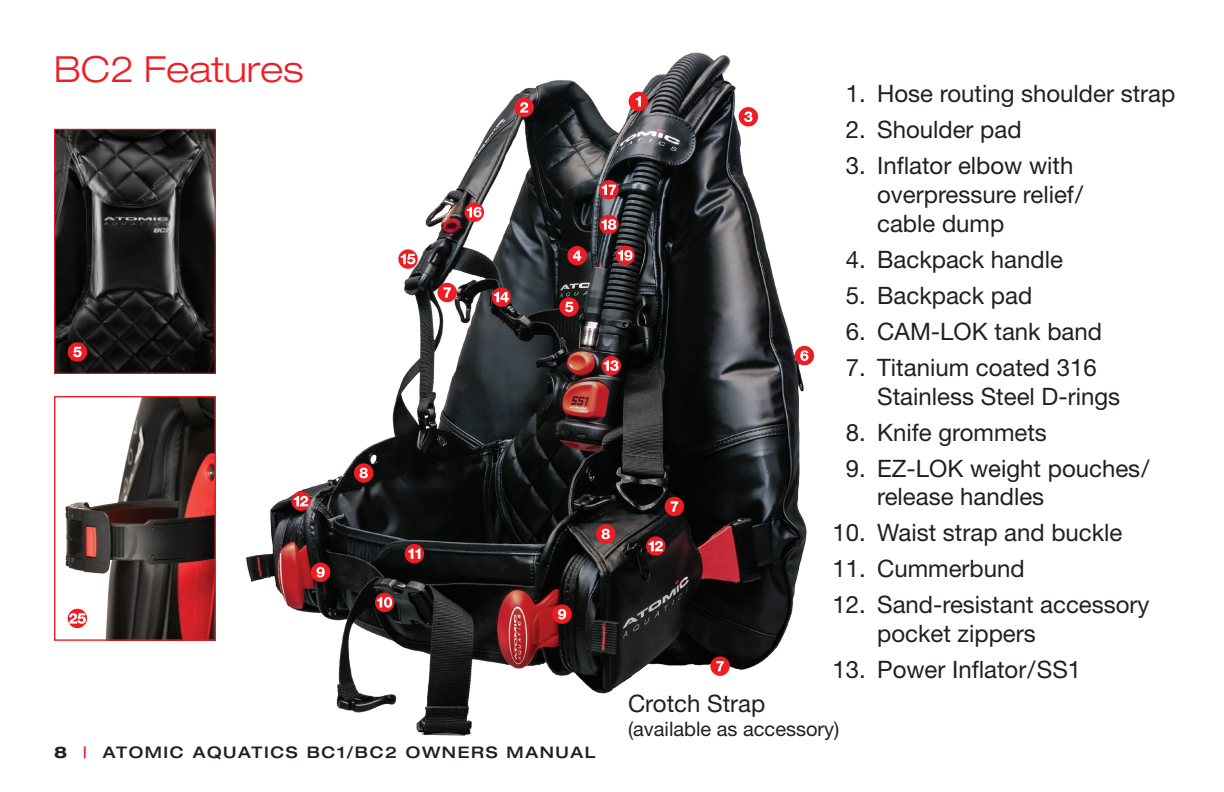
<style>
.page{position:relative;width:1224px;height:792px;background:#fff}
.page>*{position:absolute;margin:0;border:0;box-sizing:border-box;transform-origin:0 0}
.t1{font:300 expanded 36px "Helvetica Neue";color:#ee1d23}
.t2{font:24px/28.8px "Helvetica Neue";color:#231f20}
.t3{font:20px "Helvetica Neue";color:#231f20}
.t4{font:500 expanded 16px "Helvetica Neue";letter-spacing:.1em;color:#231f20}
.s1{font-weight:700}
.s2{color:#ee1d23}
</style>
<div class="page">
<img style="left:56px;top:131px;width:158px;height:241px">
<div style="left:54px;top:129px;width:162px;height:245px;border:1px solid #ee1d23"></div>
<img style="left:65px;top:398px;width:149px;height:241px">
<div style="left:54px;top:396px;width:162px;height:245px;border:1px solid #ee1d23"></div>
<img style="left:246px;top:52px;width:569px;height:684px">
<div style="left:710px;top:656px;width:20px;height:20px;background:#ee1d23;border-radius:50%"></div>
<svg style="left:716px;top:661px;width:8px;height:10px"></svg>
<div style="left:665px;top:497px;width:19px;height:19px;background:#ee1d23;border-radius:50%"></div>
<svg style="left:671px;top:501px;width:7px;height:11px"></svg>
<div style="left:437px;top:283px;width:20px;height:19px;background:#ee1d23;border-radius:50%"></div>
<svg style="left:443px;top:287px;width:8px;height:11px"></svg>
<div style="left:354px;top:463px;width:19px;height:20px;background:#ee1d23;border-radius:50%"></div>
<svg style="left:359px;top:468px;width:9px;height:10px"></svg>
<div style="left:596px;top:524px;width:19px;height:20px;background:#ee1d23;border-radius:50%"></div>
<svg style="left:601px;top:529px;width:9px;height:10px"></svg>
<div style="left:311px;top:562px;width:19px;height:20px;background:#ee1d23;border-radius:50%"></div>
<svg style="left:316px;top:567px;width:9px;height:10px"></svg>
<svg style="left:552px;top:604px;width:20px;height:20px"></svg>
<svg style="left:558px;top:609px;width:8px;height:10px"></svg>
<svg style="left:375px;top:593px;width:19px;height:19px"></svg>
<svg style="left:377px;top:597px;width:15px;height:11px"></svg>
<svg style="left:398px;top:249px;width:20px;height:20px"></svg>
<svg style="left:401px;top:254px;width:14px;height:10px"></svg>
<svg style="left:465px;top:202px;width:19px;height:20px"></svg>
<svg style="left:467px;top:207px;width:15px;height:11px"></svg>
<svg style="left:405px;top:544px;width:19px;height:19px"></svg>
<svg style="left:408px;top:549px;width:12px;height:10px"></svg>
<div style="left:602px;top:356px;width:19px;height:19px;background:#ee1d23;border-radius:50%"></div>
<svg style="left:604px;top:360px;width:15px;height:11px"></svg>
<svg style="left:492px;top:287px;width:19px;height:20px"></svg>
<svg style="left:494px;top:292px;width:15px;height:10px"></svg>
<svg style="left:599px;top:180px;width:20px;height:19px"></svg>
<svg style="left:602px;top:185px;width:14px;height:10px"></svg>
<div style="left:629px;top:92px;width:19px;height:19px;background:#ee1d23;border-radius:50%"></div>
<svg style="left:636px;top:96px;width:5px;height:11px"></svg>
<div style="left:514px;top:98px;width:20px;height:19px;background:#ee1d23;border-radius:50%"></div>
<svg style="left:520px;top:102px;width:8px;height:11px"></svg>
<div style="left:739px;top:107px;width:19px;height:19px;background:#ee1d23;border-radius:50%"></div>
<svg style="left:744px;top:111px;width:9px;height:11px"></svg>
<div style="left:567px;top:246px;width:20px;height:19px;background:#ee1d23;border-radius:50%"></div>
<svg style="left:573px;top:250px;width:8px;height:11px"></svg>
<div style="left:795px;top:346px;width:19px;height:19px;background:#ee1d23;border-radius:50%"></div>
<svg style="left:800px;top:350px;width:9px;height:11px"></svg>
<svg style="left:559px;top:297px;width:20px;height:20px"></svg>
<svg style="left:565px;top:302px;width:8px;height:10px"></svg>
<svg style="left:599px;top:215px;width:20px;height:19px"></svg>
<svg style="left:602px;top:219px;width:14px;height:11px"></svg>
<div style="left:616px;top:246px;width:19px;height:19px;background:#ee1d23;border-radius:50%"></div>
<svg style="left:618px;top:250px;width:15px;height:11px"></svg>
<svg style="left:646px;top:536px;width:20px;height:20px"></svg>
<svg style="left:649px;top:541px;width:14px;height:10px"></svg>
<svg style="left:291px;top:491px;width:20px;height:20px"></svg>
<svg style="left:294px;top:496px;width:14px;height:10px"></svg>
<div style="left:68px;top:342px;width:19px;height:20px;background:#ee1d23;border-radius:50%"></div>
<svg style="left:73px;top:347px;width:9px;height:10px"></svg>
<div style="left:68px;top:609px;width:19px;height:19px;background:#ee1d23;border-radius:50%"></div>
<svg style="left:69px;top:613px;width:17px;height:11px"></svg>
<p class="t1" style="left:54px;top:48px;width:251px">BC2 Features</p>
<p class="t4" style="left:54px;top:743px;width:543px"><span class="s1">8</span> <span class="s2">|</span> ATOMIC AQUATICS BC1/BC2 OWNERS MANUAL</p>
<p class="t2" style="left:846px;top:79px;width:331px">1. Hose routing shoulder strap</p>
<p class="t2" style="left:846px;top:115px;width:177px">2. Shoulder pad</p>
<p class="t2" style="left:846px;top:151px;width:229px">3. Inflator elbow with</p>
<p class="t2" style="left:877px;top:180px;width:208px">overpressure relief/ cable dump</p>
<p class="t2" style="left:846px;top:244px;width:219px">4. Backpack handle</p>
<p class="t2" style="left:846px;top:280px;width:188px">5. Backpack pad</p>
<p class="t2" style="left:846px;top:316px;width:258px">6. CAM-LOK tank band</p>
<p class="t2" style="left:846px;top:352px;width:252px">7. Titanium coated 316</p>
<p class="t2" style="left:877px;top:381px;width:245px">Stainless Steel D-rings</p>
<p class="t2" style="left:846px;top:417px;width:203px">8. Knife grommets</p>
<p class="t2" style="left:846px;top:453px;width:305px">9. EZ-LOK weight pouches/</p>
<p class="t2" style="left:877px;top:482px;width:169px">release handles</p>
<p class="t2" style="left:832px;top:518px;width:292px">10. Waist strap and buckle</p>
<p class="t2" style="left:832px;top:554px;width:194px">11. Cummerbund</p>
<p class="t2" style="left:832px;top:590px;width:319px">12. Sand-resistant accessory</p>
<p class="t2" style="left:877px;top:619px;width:160px">pocket zippers</p>
<p class="t2" style="left:832px;top:655px;width:250px">13. Power Inflator/SS1</p>
<p class="t2" style="left:628px;top:689px;width:139px">Crotch Strap</p>
<p class="t3" style="left:628px;top:717px;width:213px">(available as accessory)</p>
</div>
